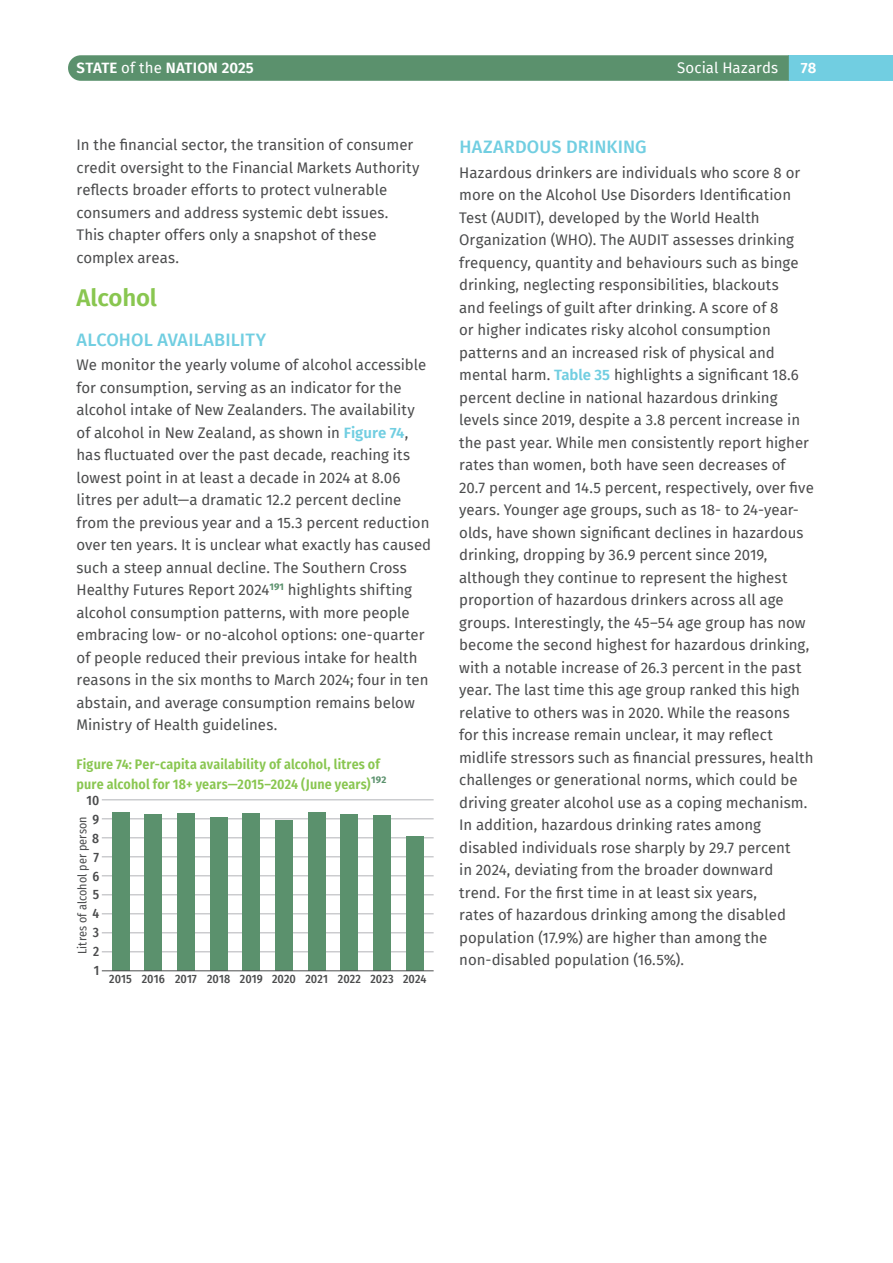
<style>
.page{position:relative;width:893px;height:1263px;background:#fff}
.page>*{position:absolute;margin:0;border:0;box-sizing:border-box;transform-origin:0 0}
.Header_L2{font:600 24px "Fira Sans";letter-spacing:-.005em;color:#89c650}
.Header_L3{font:500 18px "Fira Sans";letter-spacing:.005em;color:#71cee1}
.BODY_COPY{font:15px/22.5px "Fira Sans";color:#4b4c4d}
.t1{font:600 15px "Fira Sans";letter-spacing:.015em;color:#fff}
.t2{font:15px "Fira Sans";letter-spacing:.005em;color:#fff}
.Figure_Table_Title{font:600 13.8px/19.5px "Fira Sans Condensed";letter-spacing:.01em;color:#89c650}
.t3{font:500 13.5px/18.9px "Fira Sans Condensed";color:#4b4c4d;text-align:center}
.t4{font:500 12px "Fira Sans Condensed";letter-spacing:.005em;color:#4b4c4d}
.t5{font:12px "Fira Sans Condensed";letter-spacing:.01em;color:#4b4c4d}
.s1{font-weight:400}
.s2{font-weight:600;color:#71cee1}
</style>
<div class="page">
<div style="left:789px;top:55px;width:104px;height:26px;background:#71cee1"></div>
<svg style="left:68px;top:55px;width:721px;height:26px;background:#5e9370"></svg>
<hr style="left:102px;top:856px;width:332px;height:1px;background:#b2b3b7">
<hr style="left:102px;top:894px;width:332px;height:1px;background:#b2b3b7">
<hr style="left:102px;top:932px;width:332px;height:1px;background:#b2b3b7">
<hr style="left:102px;top:818px;width:332px;height:1px;background:#b2b3b7">
<hr style="left:102px;top:875px;width:332px;height:1px;background:#b2b3b7">
<hr style="left:102px;top:913px;width:332px;height:1px;background:#b2b3b7">
<hr style="left:102px;top:837px;width:332px;height:1px;background:#b2b3b7">
<hr style="left:102px;top:799px;width:332px;height:1px;background:#b2b3b7">
<hr style="left:102px;top:951px;width:332px;height:1px;background:#b2b3b7">
<div style="left:112px;top:813px;width:17px;height:158px;background:#5b916d"></div>
<div style="left:406px;top:837px;width:17px;height:134px;background:#5b916d"></div>
<div style="left:374px;top:816px;width:17px;height:155px;background:#5b916d"></div>
<div style="left:341px;top:815px;width:17px;height:156px;background:#5b916d"></div>
<div style="left:308px;top:812px;width:17px;height:159px;background:#5b916d"></div>
<div style="left:276px;top:820px;width:17px;height:151px;background:#5b916d"></div>
<div style="left:243px;top:814px;width:17px;height:157px;background:#5b916d"></div>
<div style="left:210px;top:817px;width:17px;height:154px;background:#5b916d"></div>
<div style="left:177px;top:813px;width:17px;height:158px;background:#5b916d"></div>
<div style="left:145px;top:815px;width:17px;height:156px;background:#5b916d"></div>
<hr style="left:102px;top:970px;width:332px;height:1px;background:#4b4c4d">
<p class="t1" style="left:77px;top:55px;width:179px">STATE <span class="s1">of the</span> NATION 2025</p>
<p class="t2" style="left:677px;top:56px;width:103px">Social Hazards</p>
<p class="t1" style="left:801px;top:55px;width:17px">78</p>
<p class="BODY_COPY" style="left:77px;top:133px;width:344px">In the financial sector, the transition of consumer credit oversight to the Financial Markets Authority reflects broader efforts to protect vulnerable consumers and address systemic debt issues.<br>This chapter offers only a snapshot of these complex areas.</p>
<p class="Header_L2" style="left:77px;top:278px;width:82px">Alcohol</p>
<p class="Header_L3" style="left:77px;top:325px;width:191px">ALCOHOL AVAILABILITY</p>
<p class="BODY_COPY" style="left:77px;top:353px;width:356px">We monitor the yearly volume of alcohol accessible for consumption, serving as an indicator for the alcohol intake of New Zealanders. The availability of alcohol in New Zealand, as shown in <span class="s2">Figure 74</span>, has fluctuated over the past decade, reaching its lowest point in at least a decade in 2024 at 8.06 litres per adult—a dramatic 12.2 percent decline from the previous year and a 15.3 percent reduction over ten years. It is unclear what exactly has caused such a steep annual decline. The Southern Cross Healthy Futures Report 2024<sup>191</sup> highlights shifting alcohol consumption patterns, with more people embracing low- or no-alcohol options: one-quarter of people reduced their previous intake for health reasons in the six months to March 2024; four in ten abstain, and average consumption remains below Ministry of Health guidelines.</p>
<p class="Figure_Table_Title" style="left:77px;top:754px;width:311px">Figure 74: Per-capita availability of alcohol, litres of pure alcohol for 18+ years—2015–2024 (June years)<sup>192</sup></p>
<p class="t3" style="left:87px;top:790px;width:14px">10<br>9</p>
<p class="t3" style="left:94px;top:847px;width:7px">7</p>
<p class="t3" style="left:93px;top:885px;width:8px">5</p>
<p class="t3" style="left:93px;top:922px;width:8px;text-align:justify">3<br>2<br>1</p>
<p class="t5" style="left:73px;top:954px;width:140px;rotate:-90deg">Litres of alcohol per person</p>
<p class="t3" style="left:92px;top:828px;width:8px">8</p>
<p class="t3" style="left:92px;top:866px;width:8px">6</p>
<p class="t3" style="left:92px;top:904px;width:8px">4</p>
<p class="t4" style="left:109px;top:969px;width:319px">2015 2016 2017 2018 2019 2020 2021 2022 2023 2024</p>
<p class="Header_L3" style="left:459px;top:132px;width:189px">HAZARDOUS DRINKING</p>
<p class="BODY_COPY" style="left:459px;top:161px;width:356px">Hazardous drinkers are individuals who score 8 or more on the Alcohol Use Disorders Identification Test (AUDIT), developed by the World Health Organization (WHO). The AUDIT assesses drinking frequency, quantity and behaviours such as binge drinking, neglecting responsibilities, blackouts<br>and feelings of guilt after drinking. A score of 8<br>or higher indicates risky alcohol consumption patterns and an increased risk of physical and mental harm. <span class="s2">Table 35</span> highlights a significant 18.6 percent decline in national hazardous drinking levels since 2019, despite a 3.8 percent increase in the past year. While men consistently report higher rates than women, both have seen decreases of 20.7 percent and 14.5 percent, respectively, over five years. Younger age groups, such as 18- to 24-year&shy;olds, have shown significant declines in hazardous drinking, dropping by 36.9 percent since 2019, although they continue to represent the highest proportion of hazardous drinkers across all age groups. Interestingly, the 45–54 age group has now become the second highest for hazardous drinking, with a notable increase of 26.3 percent in the past year. The last time this age group ranked this high relative to others was in 2020. While the reasons<br>for this increase remain unclear, it may reflect midlife stressors such as financial pressures, health challenges or generational norms, which could be driving greater alcohol use as a coping mechanism.<br>In addition, hazardous drinking rates among disabled individuals rose sharply by 29.7 percent<br>in 2024, deviating from the broader downward trend. For the first time in at least six years,<br>rates of hazardous drinking among the disabled population (17.9%) are higher than among the non-disabled population (16.5%).</p>
</div>
